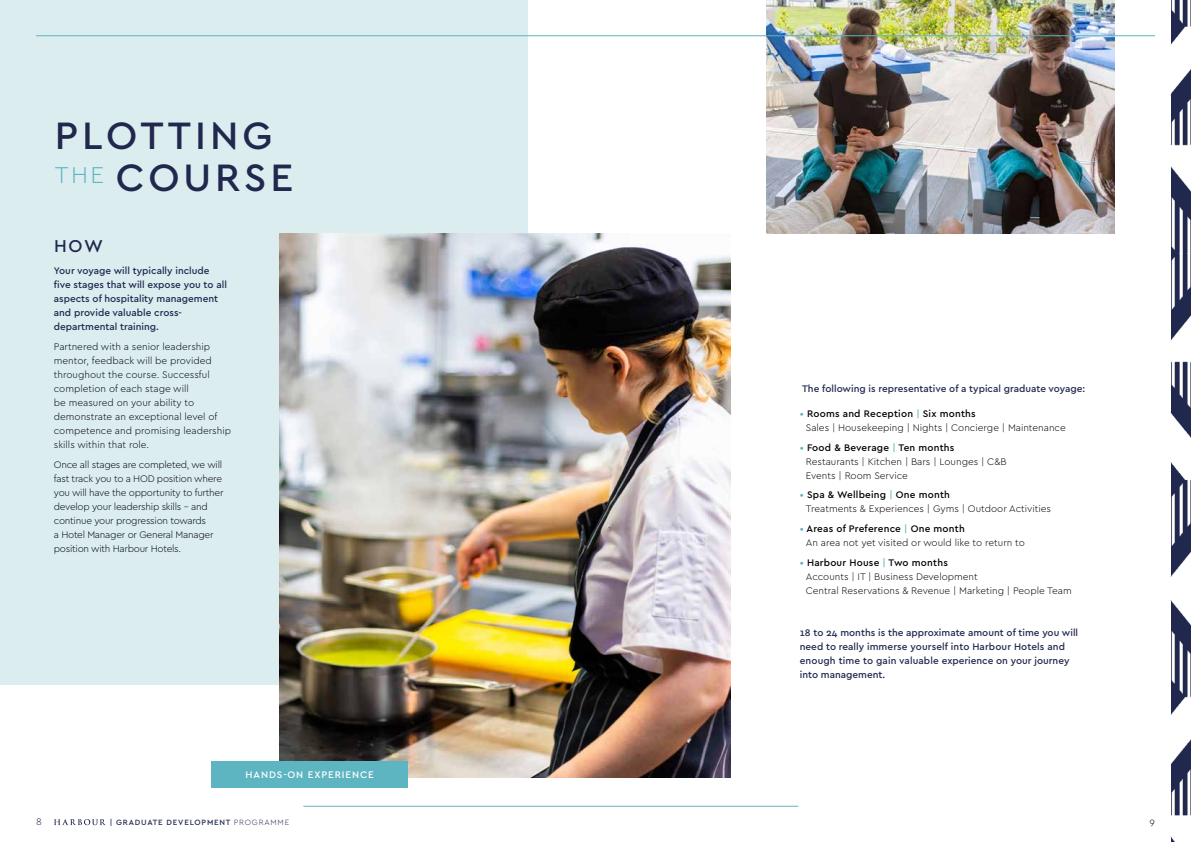
<style>
.page{position:relative;width:1191px;height:842px;background:#fff}
.page>*{position:absolute;margin:0;border:0;box-sizing:border-box;transform-origin:0 0}
.t1{font:500 40px/42.6px "Cera";letter-spacing:.1em;color:#21284e}
.t2{font:500 18px "Cera";color:#21284e}
.t3{font:300 10px/14px "Cera";letter-spacing:-.01em;color:#00030f}
.t4{font:300 10px/14px "Cera";color:#000}
.t5{font:500 10px/14px "Cera";color:#21284e}
.t6{font:500 10px "Cera";letter-spacing:.09em;color:#fff}
.t7{font:300 10px "Cera";color:#21284e}
.t8{font:500 8px "Cera";letter-spacing:.1em;color:#21284e}
.s1{font-weight:500;color:#5db5c2}
.s2{font-weight:500}
.s3{font-weight:300}
</style>
<div class="page">
<svg style="left:54px;top:819px;width:52px;height:6px"></svg>
<div style="left:0;top:0;width:527px;height:685px;background:#dcedf0"></div>
<img style="left:279px;top:234px;width:451px;height:544px">
<img style="left:1170px;top:0;width:21px;height:842px">
<img style="left:767px;top:0;width:348px;height:234px">
<hr style="left:36px;top:36px;width:1119px;height:1px;background:#5db5c2">
<hr style="left:303px;top:806px;width:495px;height:1px;background:#5db5c2">
<div style="left:211px;top:761px;width:197px;height:27px;background:#5db5c2"></div>
<h1 class="t1" style="left:55px;top:112px;width:240px">PLOTTING<br><sup>THE</sup> COURSE</h1>
<h2 class="t2" style="left:54px;top:234px;width:50px">HOW</h2>
<p class="t5" style="left:54px;top:263px;width:174px">Your voyage will typically include five stages that will expose you to all aspects of hospitality management and provide valuable cross&shy;departmental training.</p>
<p class="t3" style="left:54px;top:339px;width:179px">Partnered with a senior leadership mentor, feedback will be provided throughout the course. Successful completion of each stage will<br>be measured on your ability to demonstrate an exceptional level of competence and promising leadership skills within that role.</p>
<p class="t3" style="left:54px;top:457px;width:171px">Once all stages are completed, we will fast track you to a HOD position where you will have the opportunity to further develop your leadership skills - and continue your progression towards<br>a Hotel Manager or General Manager position with Harbour Hotels.</p>
<p class="t6" style="left:245px;top:768px;width:130px">HANDS-ON EXPERIENCE</p>
<p class="t5" style="left:802px;top:381px;width:285px">The following is representative of a typical graduate voyage:</p>
<p class="t4" style="left:806px;top:406px;width:261px;text-indent:-6px"><span class="s1">•</span> <span class="s2">Rooms and Reception</span> <span class="s1">|</span> <span class="s2">Six months<br></span>Sales | Housekeeping | Nights | Concierge | Maintenance</p>
<p class="t4" style="left:806px;top:440px;width:202px;text-indent:-6px"><span class="s1">•</span> <span class="s2">Food &amp; Beverage</span> <span class="s1">|</span> <span class="s2">Ten months<br></span>Restaurants | Kitchen | Bars | Lounges | C&amp;B<br>Events | Room Service</p>
<p class="t4" style="left:806px;top:488px;width:247px;text-indent:-6px"><span class="s1">•</span> <span class="s2">Spa &amp; Wellbeing</span> <span class="s1">|</span> <span class="s2">One month<br></span>Treatments &amp; Experiences | Gyms | Outdoor Activities</p>
<p class="t4" style="left:806px;top:521px;width:220px;text-indent:-6px"><span class="s1">•</span> <span class="s2">Areas of Preference</span> <span class="s1">|</span> <span class="s2">One month<br></span>An area not yet visited or would like to return to</p>
<p class="t4" style="left:806px;top:555px;width:267px;text-indent:-6px"><span class="s1">•</span> <span class="s2">Harbour House</span> <span class="s1">|</span> <span class="s2">Two months<br></span>Accounts | IT | Business Development<br>Central Reservations &amp; Revenue | Marketing | People Team</p>
<p class="t5" style="left:800px;top:625px;width:280px">18 to 24 months is the approximate amount of time you will need to really immerse yourself into Harbour Hotels and enough time to gain valuable experience on your journey into management.</p>
<p class="t7" style="left:36px;top:815px;width:7px">8</p>
<p class="t8" style="left:110px;top:817px;width:181px">| GRADUATE DEVELOPMENT <span class="s3">PROGRAMME</span></p>
<p class="t4" style="left:1149px;top:815px;width:7px">9</p>
</div>
